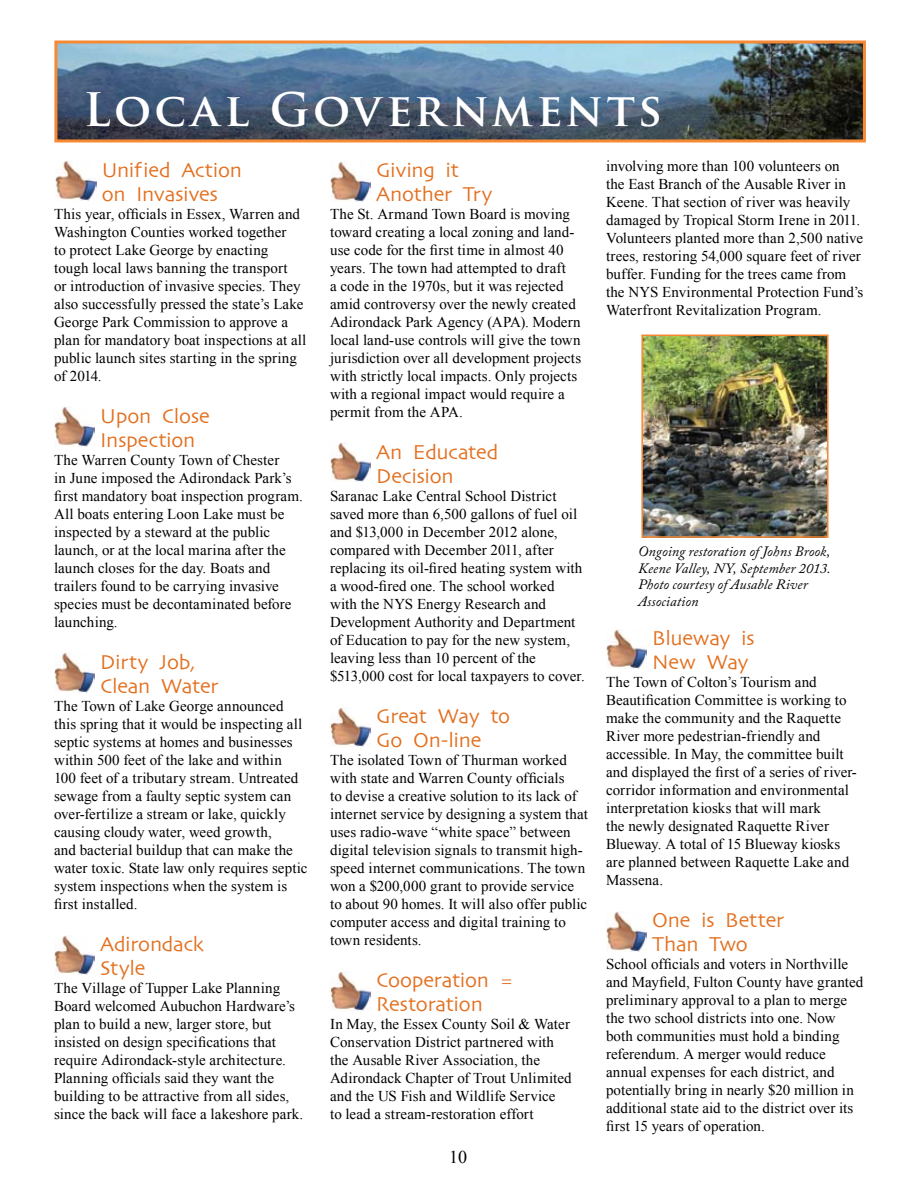
<style>
.page{position:relative;width:918px;height:1188px;background:#fff}
.page>*{position:absolute;margin:0;border:0;box-sizing:border-box;transform-origin:0 0}
.t1{font:700 45px "Trajan Pro";letter-spacing:.075em;color:#fff}
.t2{font:21px/24px "Skia";letter-spacing:-.015em;color:#e36f1e}
.t3{font:18px "Times New Roman";color:#000}
.t4{font:15px/18px "Times New Roman";letter-spacing:.005em;color:#000}
.t5{font:italic 14.25px/16.5px "Adobe Caslon Pro";letter-spacing:.005em;color:#000}
</style>
<div class="page">
<img style="left:56px;top:161px;width:40px;height:39px">
<img style="left:54px;top:407px;width:41px;height:39px">
<img style="left:54px;top:653px;width:41px;height:39px">
<img style="left:330px;top:161px;width:41px;height:40px">
<img style="left:330px;top:442px;width:41px;height:40px">
<img style="left:330px;top:707px;width:41px;height:40px">
<img style="left:330px;top:971px;width:41px;height:40px">
<img style="left:606px;top:912px;width:41px;height:39px">
<img style="left:606px;top:629px;width:41px;height:40px">
<img style="left:54px;top:935px;width:41px;height:40px">
<img style="left:58px;top:44px;width:804px;height:94px">
<div style="left:54px;top:40px;width:812px;height:102px;border:3px solid #f68933"></div>
<img style="left:644px;top:337px;width:182px;height:198px">
<div style="left:641px;top:334px;width:188px;height:204px;border:2px solid #f68933"></div>
<h1 class="t1" style="left:84px;top:81px;width:580px">Local Governments</h1>
<h2 class="t2" style="left:102px;top:159px;width:142px">Unified Action on Invasives</h2>
<p class="t4" style="left:54px;top:205px;width:254px">This year, officials in Essex, Warren and Washington Counties worked together<br>to protect Lake George by enacting tough local laws banning the transport<br>or introduction of invasive species. They also successfully pressed the state’s Lake George Park Commission to approve a plan for mandatory boat inspections at all public launch sites starting in the spring of 2014.</p>
<h2 class="t2" style="left:100px;top:405px;width:111px">Upon Close<br>Inspection</h2>
<p class="t4" style="left:54px;top:451px;width:251px">The Warren County Town of Chester<br>in June imposed the Adirondack Park’s first mandatory boat inspection program.<br>All boats entering Loon Lake must be inspected by a steward at the public launch, or at the local marina after the launch closes for the day. Boats and trailers found to be carrying invasive species must be decontaminated before launching.</p>
<h2 class="t2" style="left:100px;top:651px;width:120px">Dirty Job,<br>Clean Water</h2>
<p class="t4" style="left:54px;top:697px;width:255px">The Town of Lake George announced this spring that it would be inspecting all septic systems at homes and businesses within 500 feet of the lake and within 100 feet of a tributary stream. Untreated sewage from a faulty septic system can over-fertilize a stream or lake, quickly causing cloudy water, weed growth,<br>and bacterial buildup that can make the water toxic. State law only requires septic system inspections when the system is first installed.</p>
<h2 class="t2" style="left:100px;top:933px;width:105px">Adirondack<br>Style</h2>
<p class="t4" style="left:54px;top:979px;width:251px">The Village of Tupper Lake Planning Board welcomed Aubuchon Hardware’s plan to build a new, larger store, but insisted on design specifications that require Adirondack-style architecture.<br>Planning officials said they want the building to be attractive from all sides, since the back will face a lakeshore park.</p>
<h2 class="t2" style="left:376px;top:159px;width:118px">Giving it<br>Another Try</h2>
<p class="t4" style="left:330px;top:205px;width:253px">The St. Armand Town Board is moving toward creating a local zoning and land&shy;use code for the first time in almost 40 years. The town had attempted to draft<br>a code in the 1970s, but it was rejected amid controversy over the newly created Adirondack Park Agency (APA). Modern local land-use controls will give the town jurisdiction over all development projects with strictly local impacts. Only projects with a regional impact would require a permit from the APA.</p>
<h2 class="t2" style="left:376px;top:441px;width:124px">An Educated<br>Decision</h2>
<p class="t4" style="left:330px;top:487px;width:256px">Saranac Lake Central School District saved more than 6,500 gallons of fuel oil and $13,000 in December 2012 alone, compared with December 2011, after replacing its oil-fired heating system with a wood-fired one. The school worked with the NYS Energy Research and Development Authority and Department of Education to pay for the new system, leaving less than 10 percent of the $513,000 cost for local taxpayers to cover.</p>
<h2 class="t2" style="left:376px;top:705px;width:136px">Great Way to<br>Go On-line</h2>
<p class="t4" style="left:330px;top:751px;width:259px">The isolated Town of Thurman worked with state and Warren County officials<br>to devise a creative solution to its lack of internet service by designing a system that uses radio-wave “white space” between digital television signals to transmit high&shy;speed internet communications. The town won a $200,000 grant to provide service to about 90 homes. It will also offer public computer access and digital training to town residents.</p>
<h2 class="t2" style="left:376px;top:969px;width:139px">Cooperation =<br>Restoration</h2>
<p class="t4" style="left:330px;top:1015px;width:243px">In May, the Essex County Soil &amp; Water Conservation District partnered with the Ausable River Association, the Adirondack Chapter of Trout Unlimited and the US Fish and Wildlife Service<br>to lead a stream-restoration effort</p>
<p class="t3" style="left:449px;top:1145px;width:19px">10</p>
<p class="t4" style="left:606px;top:157px;width:259px">involving more than 100 volunteers on<br>the East Branch of the Ausable River in Keene. That section of river was heavily damaged by Tropical Storm Irene in 2011.<br>Volunteers planted more than 2,500 native trees, restoring 54,000 square feet of river buffer. Funding for the trees came from the NYS Environmental Protection Fund’s Waterfront Revitalization Program.</p>
<p class="t5" style="left:638px;top:543px;width:194px">Ongoing restoration of Johns Brook,<br>Keene Valley, NY, September 2013.<br>Photo courtesy of Ausable River<br>Association</p>
<h2 class="t2" style="left:652px;top:628px;width:104px">Blueway is<br>New Way</h2>
<p class="t4" style="left:606px;top:673px;width:252px">The Town of Colton’s Tourism and Beautification Committee is working to make the community and the Raquette River more pedestrian-friendly and accessible. In May, the committee built and displayed the first of a series of river&shy;corridor information and environmental interpretation kiosks that will mark<br>the newly designated Raquette River Blueway. A total of 15 Blueway kiosks are planned between Raquette Lake and Massena.</p>
<h2 class="t2" style="left:652px;top:910px;width:133px">One is Better<br>Than Two</h2>
<p class="t4" style="left:606px;top:955px;width:259px">School officials and voters in Northville and Mayfield, Fulton County have granted preliminary approval to a plan to merge the two school districts into one. Now both communities must hold a binding referendum. A merger would reduce annual expenses for each district, and potentially bring in nearly $20 million in additional state aid to the district over its first 15 years of operation.</p>
</div>
